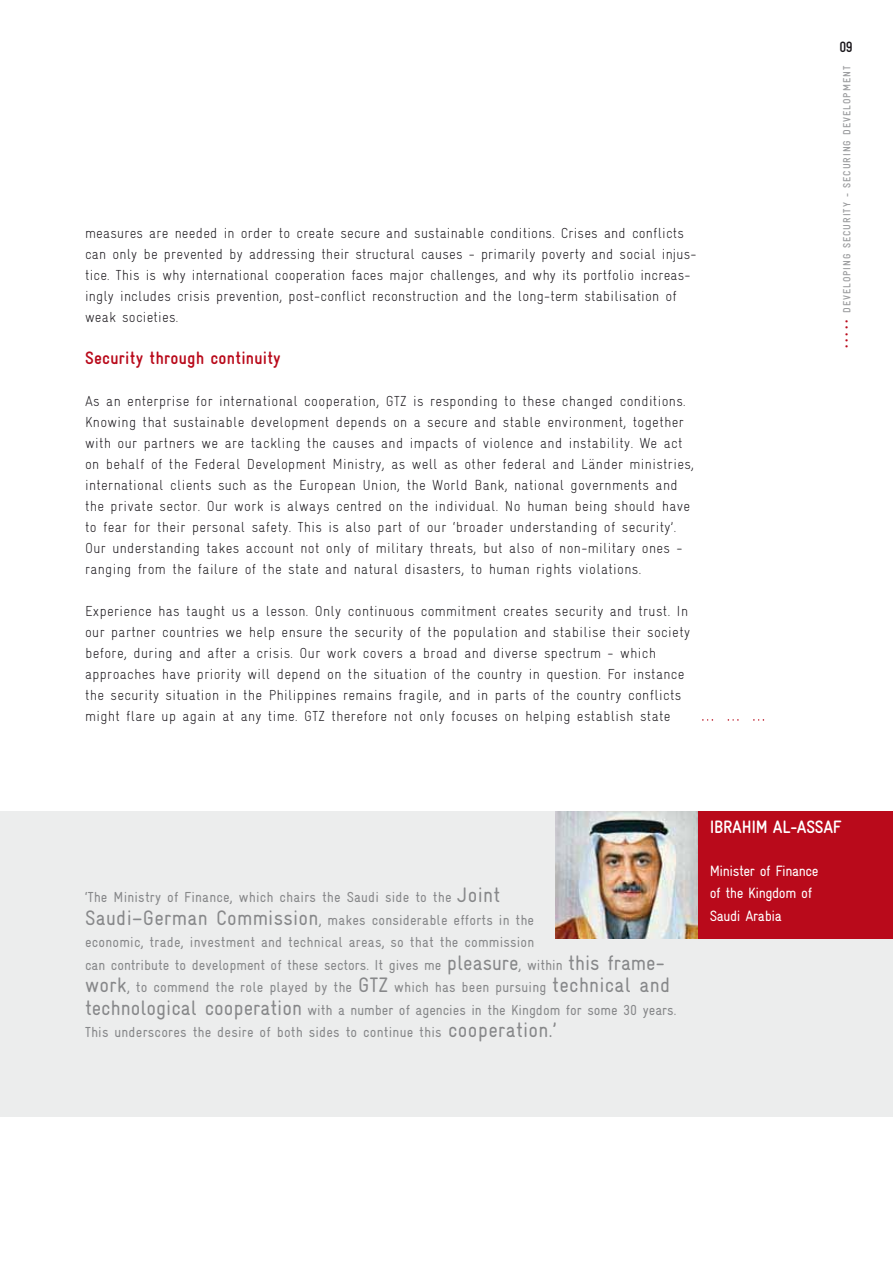
<style>
.page{position:relative;width:893px;height:1263px;background:#fff}
.page>*{position:absolute;margin:0;border:0;box-sizing:border-box;transform-origin:0 0}
.t1{font:700 condensed 18px "Gravur";letter-spacing:.015em;color:#b90a1b}
.t2{font:700 condensed 18px "Gravur";letter-spacing:-.02em;color:#fff}
.t3{font:condensed 15px/22.5px "Gravur";letter-spacing:-.03em;color:#fff}
.t4{font:700 condensed 15px "Gravur";color:#1a171c}
.t5{font:300 condensed 14.55px/21px "Gravur";letter-spacing:.025em;color:#1a171c}
.t6{font:condensed 14.55px/22.5px "Gravur";letter-spacing:.015em;color:#87888a}
.t7{font:700 condensed 10.5px "Gravur";letter-spacing:.09em;color:#9c9d9f}
.s1{color:#b90a1b}
.s2{font-size:21px}
</style>
<div class="page">
<div style="left:0;top:811px;width:893px;height:305px;background:#eceded"></div>
<img style="left:555px;top:811px;width:144px;height:128px">
<div style="left:699px;top:811px;width:194px;height:128px;background:#b90a1b"></div>
<svg style="left:702px;top:719px;width:11px;height:2px"></svg>
<svg style="left:753px;top:719px;width:11px;height:2px"></svg>
<p class="t5" style="left:85px;top:224px;width:613px">measures are needed in order to create secure and sustainable conditions. Crises and conflicts can only be prevented by addressing their structural causes - primarily poverty and social injus&shy;tice. This is why international cooperation faces major challenges, and why its portfolio increas&shy;ingly includes crisis prevention, post-conflict reconstruction and the long-term stabilisation of weak societies.</p>
<p class="t1" style="left:85px;top:351px;width:197px">Security through continuity</p>
<p class="t5" style="left:85px;top:392px;width:611px">As an enterprise for international cooperation, GTZ is responding to these changed conditions.<br>Knowing that sustainable development depends on a secure and stable environment, together with our partners we are tackling the causes and impacts of violence and instability. We act on behalf of the Federal Development Ministry, as well as other federal and Länder ministries, international clients such as the European Union, the World Bank, national governments and the private sector. Our work is always centred on the individual. No human being should have to fear for their personal safety. This is also part of our ‘broader understanding of security’.<br>Our understanding takes account not only of military threats, but also of non-military ones - ranging from the failure of the state and natural disasters, to human rights violations.</p>
<p class="t5" style="left:85px;top:602px;width:607px">Ex perience has taught us a lesson. Only continuous commitment creates security and trust. In our partner countries we help ensure the security of the population and stabilise their society before, during and after a crisis. Our work covers a broad and diverse spectrum - which approaches have priority will depend on the situation of the country in question. For instance the security situation in the Philippines remains fragile, and in parts of the country conflicts might flare up again at any time. GTZ therefore not only focuses on helping establish state</p>
<p class="t4" style="left:839px;top:41px;width:15px">09</p>
<p class="t7" style="left:843px;top:348px;width:283px;rotate:-90deg"><span class="s1">• • • • •</span> DEVELOPING SECURITY - SECURING DEVELOPMENT</p>
<p class="t6" style="left:85px;top:888px;width:593px">‘The Ministry of Finance, which chairs the Saudi side to the <span class="s2">Joint<br>Saudi–German Commission</span>, makes considerable efforts in the<br>economic, trade, investment and technical areas, so that the commission<br>can contribute to development of these sectors. It gives me <span class="s2">pleasure</span>, within <span class="s2">this frame - work</span>, to commend the role played by the <span class="s2">GTZ</span> which has been pursuing <span class="s2">technical and technological cooperation</span> with a number of agencies in the Kingdom for some 30 years.<br>This underscores the desire of both sides to continue this <span class="s2">cooperation.’</span></p>
<p class="t2" style="left:710px;top:821px;width:133px">IBRAHIM AL-ASSAF</p>
<p class="t3" style="left:710px;top:861px;width:110px">Minister of Finance of the Kingdom of<br>Saudi Arabia</p>
</div>
